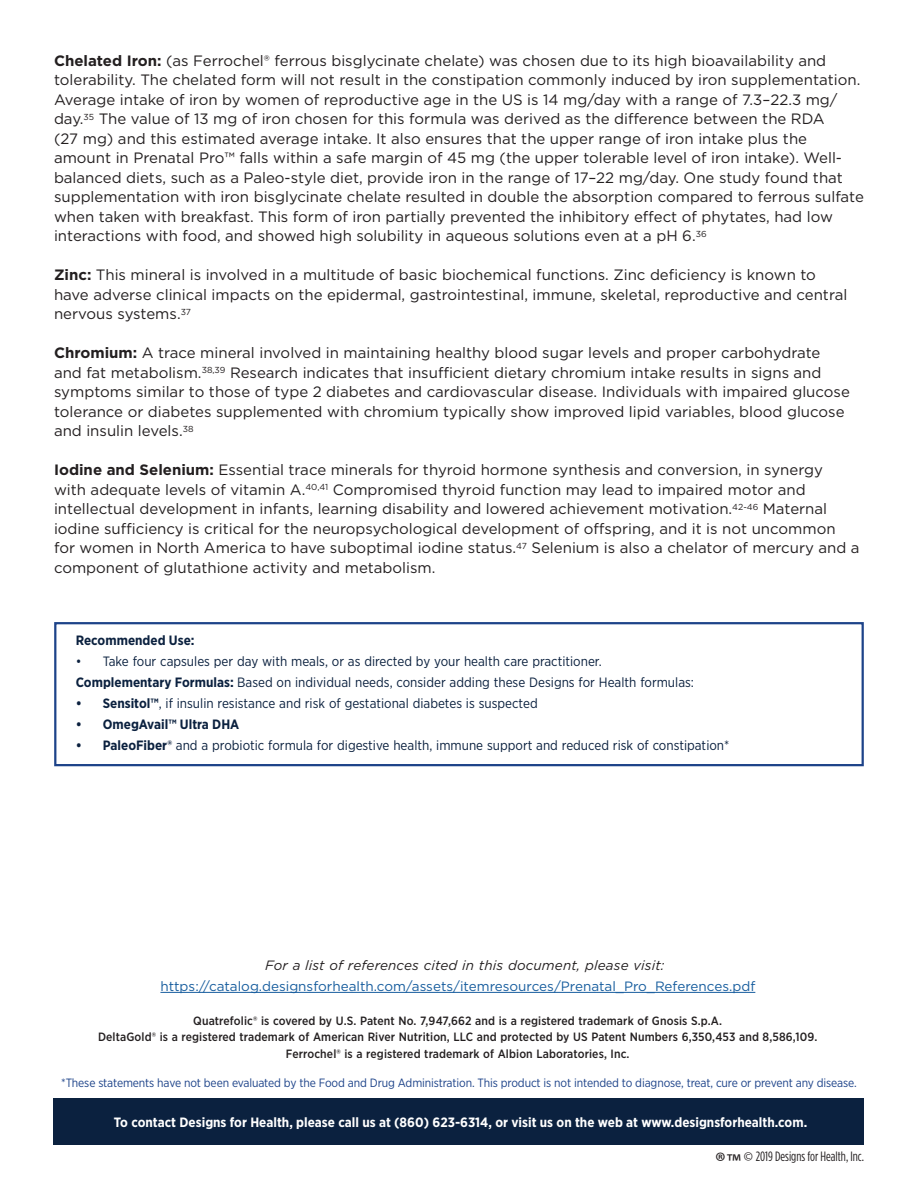
<style>
.page{position:relative;width:918px;height:1188px;background:#fff}
.page>*{position:absolute;margin:0;border:0;box-sizing:border-box;transform-origin:0 0}
.t1{font:15px/19.5px "Gotham";color:#231f20}
.t2{font:13.5px "Gotham Narrow";color:#0b213f}
.t3{font:700 13.5px "Gotham Narrow";color:#fff}
.t4{font:13.5px "Gotham";color:#175d9e}
.t5{font:italic 13.5px "Gotham";letter-spacing:.01em;color:#231f20}
.t6{font:700 13.5px "Gotham Narrow";color:#0b213f}
.t7{font:13.5px "Gotham Condensed";color:#231f20}
.t8{font:500 12px "Gotham Narrow";letter-spacing:.01em;color:#231f20}
.t9{font:12px "Gotham Narrow";letter-spacing:-.01em;color:#1d4389}
.s1{font-weight:700}
.s2{font-family:"Myriad Pro";font-size:25.5px}
.s3{font-family:"Myriad Pro";font-size:23.25px}
.s4{font-family:"Myriad Pro"}
</style>
<div class="page">
<div style="left:54px;top:622px;width:810px;height:144px;border:2px solid #1d4389"></div>
<div style="left:54px;top:1098px;width:810px;height:47px;background:#0b213f"></div>
<hr style="left:160px;top:992px;width:595px;height:1px;background:#175d9e">
<p class="t1" style="left:54px;top:51px;width:811px"><span class="s1">Chelated Iron:</span> (as Ferrochel® ferrous bisglycinate chelate) was chosen due to its high bioavailability and tolerability. The chelated form will not result in the constipation commonly induced by iron supplementation.<br>Average intake of iron by women of reproductive age in the US is 14 mg/day with a range of 7.3–22.3 mg/ day.<sup>35</sup> The value of 13 mg of iron chosen for this formula was derived as the difference between the RDA<br>(27 mg) and this estimated average intake. It also ensures that the upper range of iron intake plus the amount in Prenatal Pro™ falls within a safe margin of 45 mg (the upper tolerable level of iron intake). Well&shy;balanced diets, such as a Paleo-style diet, provide iron in the range of 17–22 mg/day. One study found that supplementation with iron bisglycinate chelate resulted in double the absorption compared to ferrous sulfate when taken with breakfast. This form of iron partially prevented the inhibitory effect of phytates, had low interactions with food, and showed high solubility in aqueous solutions even at a pH 6.<sup>36</sup></p>
<p class="t1" style="left:54px;top:265px;width:795px"><span class="s1">Zinc:</span> This mineral is involved in a multitude of basic biochemical functions. Zinc deficiency is known to have adverse clinical impacts on the epidermal, gastrointestinal, immune, skeletal, reproductive and central nervous systems.<sup>37</sup></p>
<p class="t1" style="left:54px;top:343px;width:797px"><span class="s1">Chromium:</span> A trace mineral involved in maintaining healthy blood sugar levels and proper carbohydrate and fat metabolism.<sup>38,39</sup> Research indicates that insufficient dietary chromium intake results in signs and symptoms similar to those of type 2 diabetes and cardiovascular disease. Individuals with impaired glucose tolerance or diabetes supplemented with chromium typically show improved lipid variables, blood glucose and insulin levels.<sup>38</sup></p>
<p class="t1" style="left:54px;top:460px;width:807px"><span class="s1">Iodine and Selenium:</span> Essential trace minerals for thyroid hormone synthesis and conversion, in synergy<br>with adequate levels of vitamin A.<sup>40,41</sup> Compromised thyroid function may lead to impaired motor and intellectual development in infants, learning disability and lowered achievement motivation.<sup>42-46</sup> Maternal iodine sufficiency is critical for the neuropsychological development of offspring, and it is not uncommon for women in North America to have suboptimal iodine status.<sup>47</sup> Selenium is also a chelator of mercury and a component of glutathione activity and metabolism.</p>
<p class="t6" style="left:76px;top:632px;width:120px">Recommended Use:</p>
<p class="t2" style="left:76px;top:653px;width:527px">• Take four capsules per day with meals, or as directed by your health care practitioner.</p>
<p class="t2" style="left:76px;top:674px;width:620px"><span class="s1">Complementary Formulas:</span> Based on individual needs, consider adding these Designs for Health formulas:</p>
<p class="t2" style="left:76px;top:695px;width:463px"><span class="s1">• Sensitol™</span>, if insulin resistance and risk of gestational diabetes is suspected</p>
<p class="t6" style="left:76px;top:716px;width:165px">• OmegAvail™ Ultra DHA</p>
<p class="t2" style="left:76px;top:737px;width:655px"><span class="s1">• PaleoFiber®</span> and a probiotic formula for digestive health, immune support and reduced risk of constipation*</p>
<p class="t5" style="left:265px;top:957px;width:401px">For a list of references cited in this document, please visit:</p>
<p class="t4" style="left:160px;top:978px;width:596px">https://catalog.designsforhealth.com/assets/itemresources/Prenatal_Pro_References.pdf</p>
<p class="t8" style="left:193px;top:1013px;width:530px">Quatrefolic® is covered by U.S. Patent No. 7,947,662 and is a registered trademark of Gnosis S.p.A.</p>
<p class="t8" style="left:98px;top:1030px;width:721px">DeltaGold® is a registered trademark of American River Nutrition, LLC and protected by US Patent Numbers 6,350,453 and 8,586,109.</p>
<p class="t8" style="left:286px;top:1046px;width:345px">Ferrochel® is a registered trademark of Albion Laboratories, Inc.</p>
<p class="t9" style="left:61px;top:1075px;width:797px">*These statements have not been evaluated by the Food and Drug Administration. This product is not intended to diagnose, treat, cure or prevent any disease.</p>
<p class="t3" style="left:114px;top:1114px;width:695px">To contact Designs for Health, please call us at (860) 623-6314, or visit us on the web at www.designsforhealth.com.</p>
<p class="t7" style="left:715px;top:1149px;width:151px"><span class="s2">®</span><span class="s3">™</span> <span class="s4">©</span> 2019 Designs for Health, Inc.</p>
</div>
